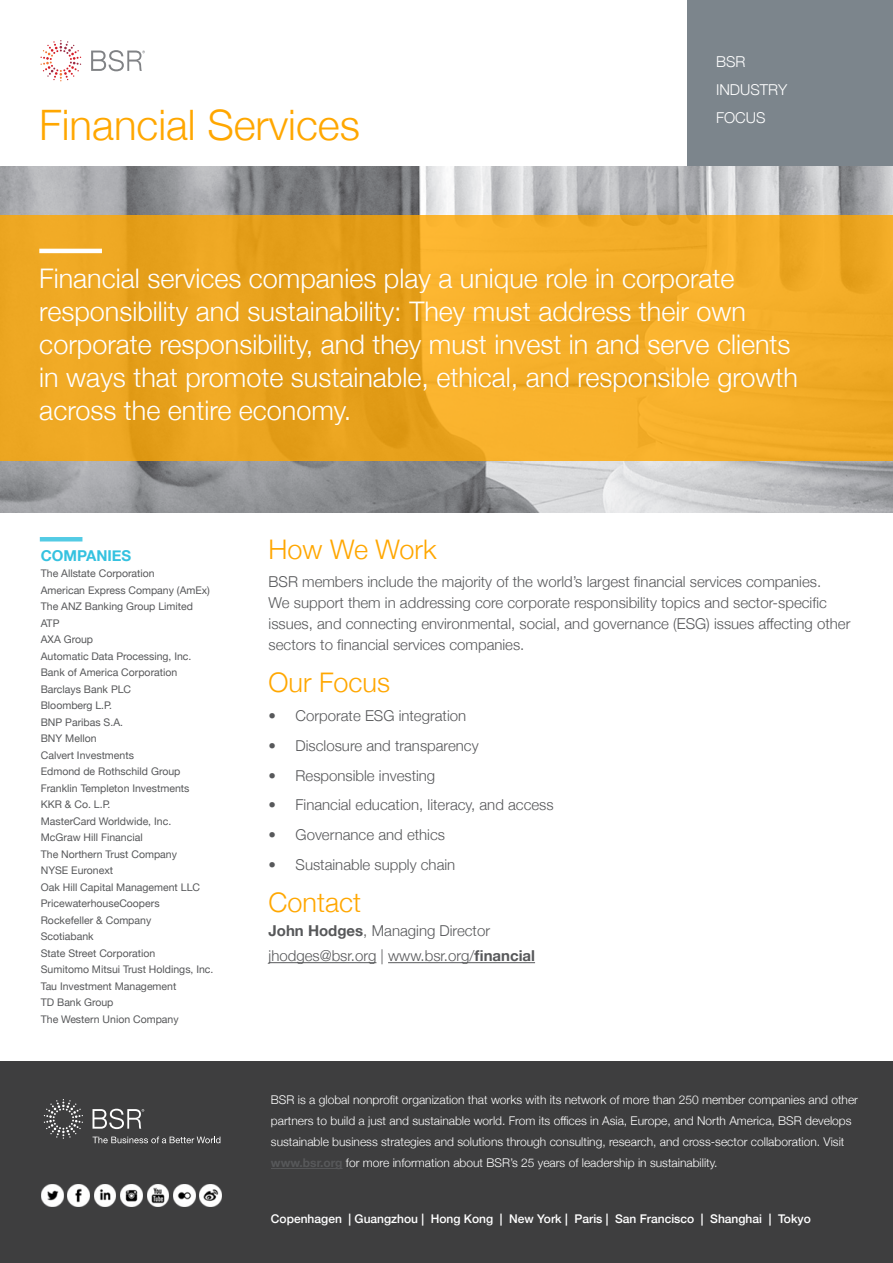
<style>
.page{position:relative;width:893px;height:1263px;background:#fff}
.page>*{position:absolute;margin:0;border:0;box-sizing:border-box;transform-origin:0 0}
.t1{font:300 42px "Helvetica Neue";color:#ffa700}
.Lead{font:300 27px/33px "Helvetica Neue";color:#fff}
.Subhead_Main{font:300 27px "Helvetica Neue";color:#ffa700}
.Contact_Main{font:300 15px/21px "Helvetica Neue";color:#57585a}
.t2{font:300 15px "Helvetica Neue";color:#fff}
.Subheading_Sidebar{font:700 15px "Helvetica Neue";color:#35c2e0}
.t3{font:300 12px/21px "Helvetica Neue";color:#fff}
.t4{font:500 12px "Helvetica Neue";color:#fff}
.Sidebar_List{font:10.5px/16.5px "Helvetica Neue";color:#57585a}
.s1{font-weight:700}
.s2{font-weight:700;color:#57585a}
</style>
<div class="page">
<div style="left:687px;top:0;width:206px;height:168px;background:#7c858c"></div>
<svg style="left:40px;top:40px;width:41px;height:41px"></svg>
<svg style="left:91px;top:50px;width:54px;height:21px"></svg>
<img style="left:0;top:167px;width:893px;height:346px">
<svg style="left:0;top:216px;width:893px;height:245px;background:#eea823"></svg>
<hr style="left:269px;top:962px;width:107px;height:1px;background:#57585a">
<hr style="left:388px;top:962px;width:147px;height:1px;background:#57585a">
<hr style="left:39px;top:249px;width:63px;height:4px;background:#fff">
<hr style="left:40px;top:537px;width:42px;height:4px;background:#53cbe4">
<div style="left:0;top:1061px;width:893px;height:202px;background:#3e3e3f"></div>
<hr style="left:271px;top:1168px;width:72px;height:1px;background:#57585a">
<svg style="left:93px;top:1136px;width:127px;height:7px"></svg>
<svg style="left:44px;top:1099px;width:39px;height:40px"></svg>
<svg style="left:93px;top:1109px;width:51px;height:20px"></svg>
<img style="left:41px;top:1185px;width:22px;height:21px">
<img style="left:68px;top:1185px;width:21px;height:21px">
<img style="left:173px;top:1185px;width:22px;height:21px">
<img style="left:121px;top:1185px;width:21px;height:21px">
<img style="left:200px;top:1185px;width:21px;height:21px">
<img style="left:147px;top:1185px;width:22px;height:21px">
<img style="left:94px;top:1185px;width:22px;height:21px">
<p class="t1" style="left:39px;top:91px;width:322px">Financial Services</p>
<p class="t2" style="left:716px;top:50px;width:31px">BSR</p>
<p class="t2" style="left:716px;top:78px;width:73px">INDUSTRY</p>
<p class="t2" style="left:716px;top:105px;width:51px">FOCUS</p>
<p class="Lead" style="left:39px;top:260px;width:760px">Financial services companies play a unique role in corporate responsibility and sustainability: They must address their own corporate responsibility, and they must invest in and serve clients in ways that promote sustainable, ethical, and responsible growth across the entire economy.</p>
<p class="Subheading_Sidebar" style="left:41px;top:543px;width:92px">COMPANIES</p>
<p class="Sidebar_List" style="left:41px;top:566px;width:115px">The Allstate Corporation</p>
<p class="Sidebar_List" style="left:41px;top:582px;width:171px">American Express Company (AmEx)</p>
<p class="Sidebar_List" style="left:41px;top:599px;width:154px">The ANZ Banking Group Limited</p>
<p class="Sidebar_List" style="left:41px;top:615px;width:20px">ATP</p>
<p class="Sidebar_List" style="left:41px;top:632px;width:54px">AXA Group</p>
<p class="Sidebar_List" style="left:41px;top:648px;width:152px">Automatic Data Processing, Inc.</p>
<p class="Sidebar_List" style="left:41px;top:665px;width:138px">Bank of America Corporation</p>
<p class="Sidebar_List" style="left:41px;top:681px;width:92px">Barclays Bank PLC</p>
<p class="Sidebar_List" style="left:41px;top:698px;width:73px">Bloomberg L.P.</p>
<p class="Sidebar_List" style="left:41px;top:714px;width:84px">BNP Paribas S.A.</p>
<p class="Sidebar_List" style="left:41px;top:731px;width:57px">BNY Mellon</p>
<p class="Sidebar_List" style="left:41px;top:747px;width:95px">Calvert Investments</p>
<p class="Sidebar_List" style="left:41px;top:764px;width:141px">Edmond de Rothschild Group</p>
<p class="Sidebar_List" style="left:41px;top:780px;width:150px">Franklin Templeton Investments</p>
<p class="Sidebar_List" style="left:41px;top:797px;width:71px">KKR &amp; Co. L.P.</p>
<p class="Sidebar_List" style="left:41px;top:813px;width:132px">MasterCard Worldwide, Inc.</p>
<p class="Sidebar_List" style="left:41px;top:830px;width:103px">McGraw Hill Financial</p>
<p class="Sidebar_List" style="left:41px;top:846px;width:138px">The Northern Trust Company</p>
<p class="Sidebar_List" style="left:41px;top:863px;width:74px">NYSE Euronext</p>
<p class="Sidebar_List" style="left:41px;top:879px;width:161px">Oak Hill Capital Management LLC<br>PricewaterhouseCoopers</p>
<p class="Sidebar_List" style="left:41px;top:912px;width:112px">Rockefeller &amp; Company</p>
<p class="Sidebar_List" style="left:41px;top:929px;width:54px">Scotiabank</p>
<p class="Sidebar_List" style="left:41px;top:945px;width:116px">State Street Corporation</p>
<p class="Sidebar_List" style="left:41px;top:962px;width:174px">Sumitomo Mitsui Trust Holdings, Inc.<br>Tau Investment Management</p>
<p class="Sidebar_List" style="left:41px;top:995px;width:74px">TD Bank Group</p>
<p class="Sidebar_List" style="left:41px;top:1011px;width:139px">The Western Union Company</p>
<p class="Subhead_Main" style="left:269px;top:528px;width:170px">How We Work</p>
<p class="Contact_Main" style="left:269px;top:570px;width:583px">BSR members include the majority of the world’s largest financial services companies.<br>We support them in addressing core corporate responsibility topics and sector-specific issues, and connecting environmental, social, and governance (ESG) issues affecting other sectors to financial services companies.</p>
<p class="Subhead_Main" style="left:269px;top:660px;width:123px">Our Focus</p>
<p class="Contact_Main" style="left:269px;top:704px;width:199px">• Corporate ESG integration</p>
<p class="Contact_Main" style="left:269px;top:734px;width:212px">• Disclosure and transparency</p>
<p class="Contact_Main" style="left:269px;top:764px;width:168px">• Responsible investing</p>
<p class="Contact_Main" style="left:269px;top:793px;width:287px">• Financial education, literacy, and access</p>
<p class="Contact_Main" style="left:269px;top:823px;width:178px">• Governance and ethics</p>
<p class="Contact_Main" style="left:269px;top:853px;width:188px">• Sustainable supply chain</p>
<p class="Subhead_Main" style="left:269px;top:880px;width:94px">Contact</p>
<p class="Contact_Main" style="left:269px;top:919px;width:223px"><span class="s1">John Hodges</span>, Managing Director</p>
<p class="Contact_Main" style="left:269px;top:944px;width:268px">jhodges@bsr.org | www.bsr.org/<span class="s1">financial</span></p>
<p class="t3" style="left:271px;top:1089px;width:589px">BSR is a global nonprofit organization that works with its network of more than 250 member companies and other partners to build a just and sustainable world. From its offices in Asia, Europe, and North America, BSR develops sustainable business strategies and solutions through consulting, research, and cross-sector collaboration. Visit <span class="s2">www.bsr.org</span> for more information about BSR’s 25 years of leadership in sustainability.</p>
<p class="t4" style="left:271px;top:1209px;width:541px">Copenhagen | Guangzhou | Hong Kong | New York | Paris | San Francisco | Shanghai | Tokyo</p>
</div>
